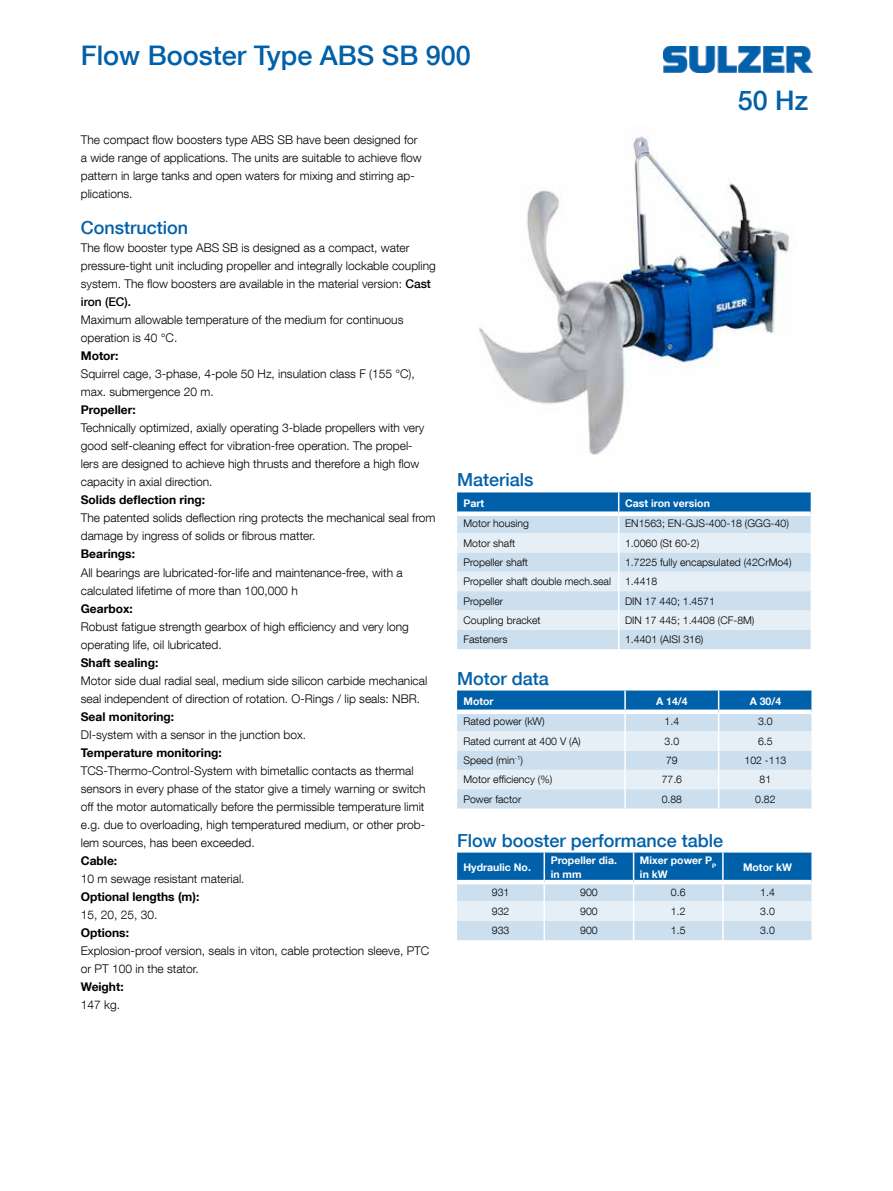
<style>
.page{position:relative;width:893px;height:1191px;background:#fff}
.page>*{position:absolute;margin:0;border:0;box-sizing:border-box;transform-origin:0 0}
.t1{font:500 27px "Helvetica Neue LT Com";color:#0060a9}
.t2{font:500 18px "Helvetica Neue LT Com";color:#0060a9}
.t3{font:300 12px/18px "Helvetica Neue LT Com";color:#000}
.t4{font:700 12px "Helvetica Neue LT Com";color:#000}
.t5{font:300 10.5px "Helvetica Neue LT Com";color:#000}
.t6{font:700 10.5px/13.5px "Helvetica Neue LT Com";color:#fff}
.s1{font-weight:500}
</style>
<div class="page">
<img style="left:663px;top:46px;width:149px;height:26px">
<img style="left:479px;top:136px;width:311px;height:319px">
<svg style="left:457px;top:492px;width:355px;height:157px;background:#bfd7e9"></svg>
<svg style="left:457px;top:690px;width:356px;height:118px;background:#b6d1e6"></svg>
<svg style="left:457px;top:852px;width:356px;height:88px;background:#97bedc"></svg>
<h1 class="t1" style="left:81px;top:39px;width:392px">Flow Booster Type ABS SB 900</h1>
<h1 class="t1" style="left:738px;top:84px;width:72px">50 Hz</h1>
<p class="t3" style="left:81px;top:131px;width:342px">The compact flow boosters type ABS SB have been designed for a wide range of applications. The units are suitable to achieve flow pattern in large tanks and open waters for mixing and stirring ap&shy;plications.</p>
<h2 class="t2" style="left:81px;top:217px;width:109px">Construction</h2>
<p class="t3" style="left:81px;top:239px;width:356px">The flow booster type ABS SB is designed as a compact, water pressure-tight unit including propeller and integrally lockable coupling system. The flow boosters are available in the material version: <span class="s1">Cast iron (EC).</span></p>
<p class="t3" style="left:81px;top:311px;width:324px">Maximum allowable temperature of the medium for continuous operation is 40 °C.</p>
<p class="t4" style="left:81px;top:348px;width:39px">Motor:</p>
<p class="t3" style="left:81px;top:365px;width:336px">Squirrel cage, 3-phase, 4-pole 50 Hz, insulation class F (155 °C), max. submergence 20 m.</p>
<p class="t4" style="left:81px;top:402px;width:57px">Propeller:</p>
<p class="t3" style="left:81px;top:419px;width:345px">Technically optimized, axially operating 3-blade propellers with very good self-cleaning effect for vibration-free operation. The propel&shy;lers are designed to achieve high thrusts and therefore a high flow capacity in axial direction.</p>
<p class="t4" style="left:81px;top:492px;width:126px">Solids deflection ring:</p>
<p class="t3" style="left:81px;top:509px;width:356px">The patented solids deflection ring protects the mechanical seal from damage by ingress of solids or fibrous matter.</p>
<p class="t4" style="left:81px;top:546px;width:56px">Bearings:</p>
<p class="t3" style="left:81px;top:563px;width:323px">All bearings are lubricated-for-life and maintenance-free, with a calculated lifetime of more than 100,000 h</p>
<p class="t4" style="left:81px;top:600px;width:53px">Gearbox:</p>
<p class="t3" style="left:81px;top:617px;width:330px">Robust fatigue strength gearbox of high efficiency and very long operating life, oil lubricated.</p>
<p class="t4" style="left:81px;top:654px;width:79px">Shaft sealing:</p>
<p class="t3" style="left:81px;top:671px;width:348px">Motor side dual radial seal, medium side silicon carbide mechanical seal independent of direction of rotation. O-Rings / lip seals: NBR.</p>
<p class="t4" style="left:81px;top:708px;width:95px">Seal monitoring:</p>
<p class="t3" style="left:81px;top:725px;width:227px">DI-system with a sensor in the junction box.</p>
<p class="t4" style="left:81px;top:744px;width:143px">Temperature monitoring:</p>
<p class="t3" style="left:81px;top:761px;width:346px">TCS-Thermo-Control-System with bimetallic contacts as thermal sensors in every phase of the stator give a timely warning or switch off the motor automatically before the permissible temperature limit e.g. due to overloading, high temperatured medium, or other prob&shy;lem sources, has been exceeded.</p>
<p class="t4" style="left:81px;top:852px;width:38px">Cable:</p>
<p class="t3" style="left:81px;top:869px;width:165px">10 m sewage resistant material.</p>
<p class="t4" style="left:81px;top:888px;width:120px">Optional lengths (m):</p>
<p class="t3" style="left:81px;top:905px;width:78px">15, 20, 25, 30.</p>
<p class="t4" style="left:81px;top:924px;width:50px">Options:</p>
<p class="t3" style="left:81px;top:941px;width:350px">Explosion-proof version, seals in viton, cable protection sleeve, PTC or PT 100 in the stator.</p>
<p class="t4" style="left:81px;top:978px;width:44px">Weight:</p>
<p class="t3" style="left:81px;top:995px;width:41px">147 kg.</p>
<h2 class="t2" style="left:457px;top:469px;width:78px">Materials</h2>
<p class="t6" style="left:463px;top:496px;width:22px">Part</p>
<p class="t6" style="left:625px;top:496px;width:86px">Cast iron version</p>
<p class="t5" style="left:463px;top:517px;width:67px">Motor housing</p>
<p class="t5" style="left:625px;top:517px;width:165px">EN1563; EN-GJS-400-18 (GGG-40)</p>
<p class="t5" style="left:463px;top:536px;width:53px">Motor shaft</p>
<p class="t5" style="left:625px;top:536px;width:76px">1.0060 (St 60-2)</p>
<p class="t5" style="left:463px;top:556px;width:66px">Propeller shaft</p>
<p class="t5" style="left:625px;top:556px;width:168px">1.7225 fully encapsulated (42CrMo4)</p>
<p class="t5" style="left:463px;top:575px;width:149px">Propeller shaft double mech.seal</p>
<p class="t5" style="left:625px;top:575px;width:34px">1.4418</p>
<p class="t5" style="left:463px;top:594px;width:41px">Propeller</p>
<p class="t5" style="left:625px;top:594px;width:91px">DIN 17 440; 1.4571</p>
<p class="t5" style="left:463px;top:614px;width:79px">Coupling bracket</p>
<p class="t5" style="left:625px;top:614px;width:131px">DIN 17 445; 1.4408 (CF-8M)</p>
<p class="t5" style="left:463px;top:633px;width:46px">Fasteners</p>
<p class="t5" style="left:625px;top:633px;width:80px">1.4401 (AISI 316)</p>
<h2 class="t2" style="left:457px;top:667px;width:93px">Motor data</h2>
<p class="t6" style="left:463px;top:694px;width:32px">Motor</p>
<p class="t6" style="left:656px;top:694px;width:33px">A 14/4</p>
<p class="t6" style="left:750px;top:694px;width:33px">A 30/4</p>
<p class="t5" style="left:463px;top:715px;width:83px">Rated power (kW)</p>
<p class="t5" style="left:665px;top:715px;width:16px">1.4</p>
<p class="t5" style="left:758px;top:715px;width:16px">3.0</p>
<p class="t5" style="left:463px;top:734px;width:119px">Rated current at 400 V (A)</p>
<p class="t5" style="left:665px;top:734px;width:16px">3.0</p>
<p class="t5" style="left:758px;top:734px;width:16px">6.5</p>
<p class="t5" style="left:463px;top:754px;width:61px">Speed (min<sup>-1</sup>)</p>
<p class="t5" style="left:666px;top:754px;width:13px">79</p>
<p class="t5" style="left:744px;top:754px;width:43px">102 -113</p>
<p class="t5" style="left:463px;top:773px;width:90px">Motor efficiency (%)</p>
<p class="t5" style="left:662px;top:773px;width:22px">77.6</p>
<p class="t5" style="left:760px;top:773px;width:13px">81</p>
<p class="t5" style="left:463px;top:792px;width:59px">Power factor</p>
<p class="t5" style="left:662px;top:792px;width:22px">0.88</p>
<p class="t5" style="left:755px;top:792px;width:22px">0.82</p>
<h2 class="t2" style="left:457px;top:829px;width:268px">Flow booster performance table</h2>
<p class="t6" style="left:463px;top:860px;width:69px">Hydraulic No.</p>
<p class="t6" style="left:551px;top:853px;width:68px">Propeller dia. in mm</p>
<p class="t6" style="left:640px;top:853px;width:78px">Mixer power P<sub>P </sub>in kW</p>
<p class="t6" style="left:743px;top:860px;width:50px">Motor kW</p>
<p class="t5" style="left:492px;top:885px;width:19px">931</p>
<p class="t5" style="left:580px;top:885px;width:19px">900</p>
<p class="t5" style="left:671px;top:885px;width:16px">0.6</p>
<p class="t5" style="left:760px;top:885px;width:16px">1.4</p>
<p class="t5" style="left:492px;top:904px;width:19px">932</p>
<p class="t5" style="left:580px;top:904px;width:19px">900</p>
<p class="t5" style="left:671px;top:904px;width:16px">1.2</p>
<p class="t5" style="left:760px;top:904px;width:16px">3.0</p>
<p class="t5" style="left:492px;top:924px;width:19px">933</p>
<p class="t5" style="left:580px;top:924px;width:19px">900</p>
<p class="t5" style="left:671px;top:924px;width:16px">1.5</p>
<p class="t5" style="left:760px;top:924px;width:16px">3.0</p>
</div>
